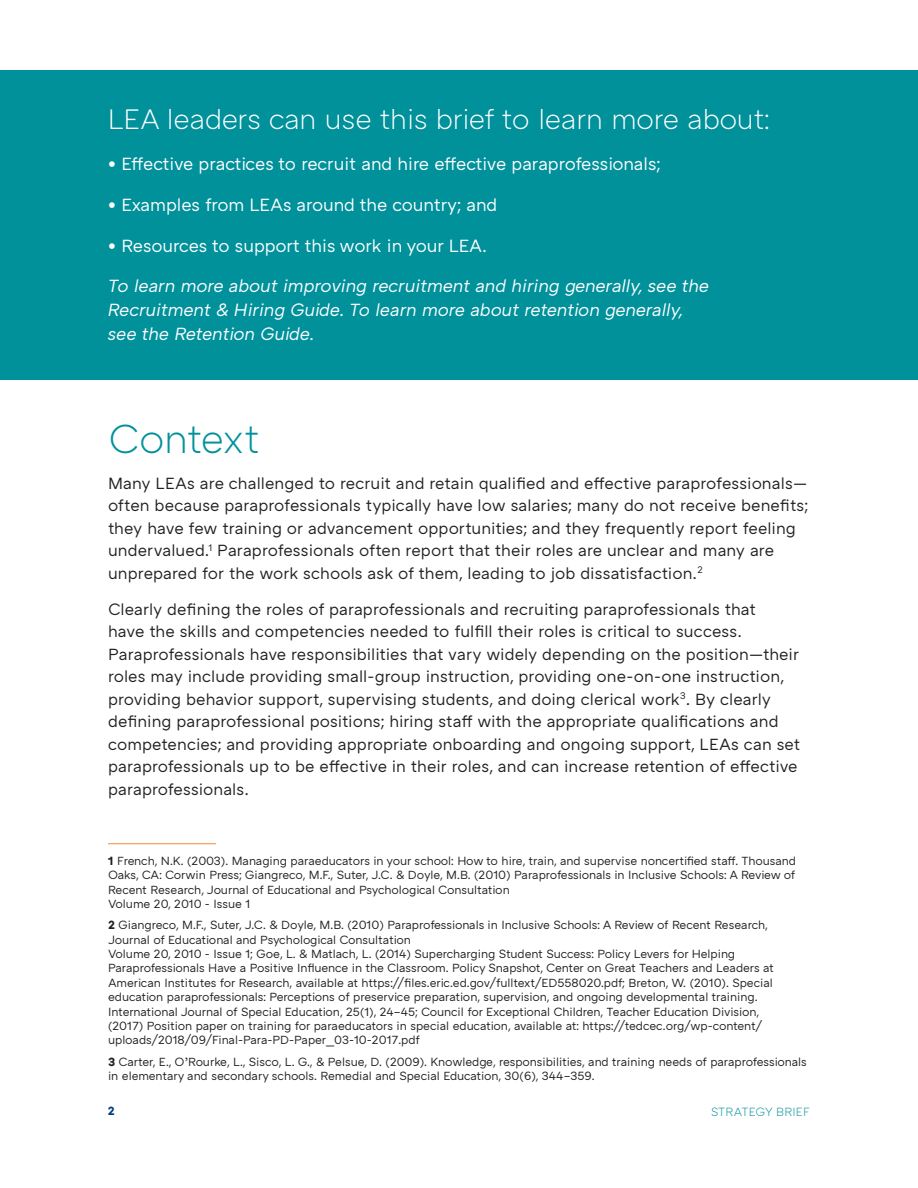
<style>
.page{position:relative;width:918px;height:1188px;background:#fff}
.page>*{position:absolute;margin:0;border:0;box-sizing:border-box;transform-origin:0 0}
.H3_Teal{font:300 40.5px "ATC Arquette";letter-spacing:-.015em;color:#00919b}
.H1_White{font:300 28.5px "ATC Arquette";letter-spacing:-.01em;color:#fff}
.P_White{font:italic 18px/24px "ATC Arquette";letter-spacing:-.01em;color:#fff}
.P_White-2{font:18px "ATC Arquette";letter-spacing:-.01em;color:#fff}
.P_Black{font:16.5px/22.5px "ATC Arquette";letter-spacing:.005em;color:#231f20}
.t1{font:12px/14.4px "ATC Arquette";letter-spacing:-.01em;color:#231f20}
.t2{font:300 12px "ATC Arquette";letter-spacing:.015em;color:#00919b}
.t3{font:700 12px "ATC Arquette";color:#013d7d}
.s1{font-weight:700}
</style>
<div class="page">
<div style="left:0;top:70px;width:918px;height:309px;background:#00919b"></div>
<hr style="left:108px;top:843px;width:108px;height:1px;background:#f5883b">
<p class="H1_White" style="left:108px;top:103px;width:663px">LEA leaders can use this brief to learn more about:</p>
<p class="P_White-2" style="left:108px;top:153px;width:554px">• Effective practices to recruit and hire effective paraprofessionals;</p>
<p class="P_White-2" style="left:108px;top:194px;width:391px">• Examples from LEAs around the country; and</p>
<p class="P_White-2" style="left:108px;top:235px;width:380px">• Resources to support this work in your LEA.</p>
<p class="P_White" style="left:108px;top:275px;width:603px">To learn more about improving recruitment and hiring generally, see the<br>Recruitment &amp; Hiring Guide. To learn more about retention generally, see the Retention Guide.</p>
<p class="H3_Teal" style="left:108px;top:416px;width:153px">Context</p>
<p class="P_Black" style="left:108px;top:472px;width:702px">Many LEAs are challenged to recruit and retain qualified and effective paraprofessionals— often because paraprofessionals typically have low salaries; many do not receive benefits; they have few training or advancement opportunities; and they frequently report feeling undervalued.<sup>1</sup> Paraprofessionals often report that their roles are unclear and many are unprepared for the work schools ask of them, leading to job dissatisfaction.<sup>2</sup></p>
<p class="P_Black" style="left:108px;top:598px;width:694px">Clearly defining the roles of paraprofessionals and recruiting paraprofessionals that<br>have the skills and competencies needed to fulfill their roles is critical to success.<br>Paraprofessionals have responsibilities that vary widely depending on the position—their roles may include providing small-group instruction, providing one-on-one instruction, providing behavior support, supervising students, and doing clerical work<sup>3</sup>. By clearly defining paraprofessional positions; hiring staff with the appropriate qualifications and competencies; and providing appropriate onboarding and ongoing support, LEAs can set paraprofessionals up to be effective in their roles, and can increase retention of effective paraprofessionals.</p>
<p class="t1" style="left:108px;top:854px;width:690px;text-align:justify"><span class="s1">1</span> French, N.K. (2003). Managing paraeducators in your school: How to hire, train, and supervise noncertified staff. Thousand Oaks, CA: Corwin Press; Giangreco, M.F., Suter, J.C. &amp; Doyle, M.B. (2010) Paraprofessionals in Inclusive Schools: A Review of Recent Research, Journal of Educational and Psychological Consultation</p>
<p class="t1" style="left:108px;top:897px;width:144px">Volume 20, 2010 - Issue 1</p>
<p class="t1" style="left:108px;top:918px;width:661px"><span class="s1">2</span> Giangreco, M.F., Suter, J.C. &amp; Doyle, M.B. (2010) Paraprofessionals in Inclusive Schools: A Review of Recent Research,<br>Journal of Educational and Psychological Consultation</p>
<p class="t1" style="left:108px;top:947px;width:667px">Volume 20, 2010 - Issue 1; Goe, L. &amp; Matlach, L. (2014) Supercharging Student Success: Policy Levers for Helping Paraprofessionals Have a Positive Influence in the Classroom. Policy Snapshot, Center on Great Teachers and Leaders at American Institutes for Research, available at https://files.eric.ed.gov/fulltext/ED558020.pdf; Breton, W. (2010). Special education paraprofessionals: Perceptions of preservice preparation, supervision, and ongoing developmental training.<br>International Journal of Special Education, 25(1), 24–45; Council for Exceptional Children, Teacher Education Division, (2017) Position paper on training for paraeducators in special education, available at: https://tedcec.org/wp-content/ uploads/2018/09/Final-Para-PD-Paper_03-10-2017.pdf</p>
<p class="t1" style="left:108px;top:1055px;width:700px"><span class="s1">3</span> Carter, E., O’Rourke, L., Sisco, L. G., &amp; Pelsue, D. (2009). Knowledge, responsibilities, and training needs of paraprofessionals in elementary and secondary schools. Remedial and Special Education, 30(6), 344–359.</p>
<p class="t3" style="left:108px;top:1104px;width:9px">2</p>
<p class="t2" style="left:711px;top:1105px;width:101px">STRATEGY BRIEF</p>
</div>
